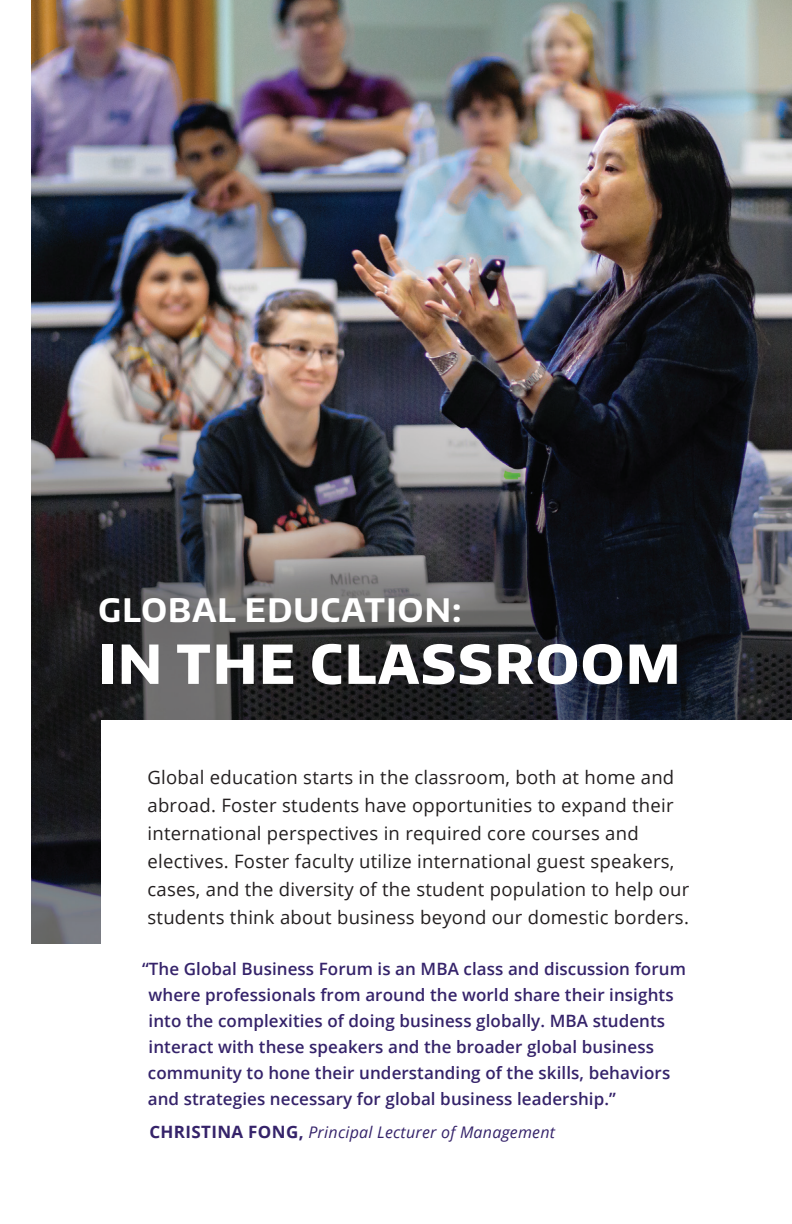
<style>
.page{position:relative;width:792px;height:1224px;background:#fff}
.page>*{position:absolute;margin:0;border:0;box-sizing:border-box;transform-origin:0 0}
.t1{font:800 53.2px "Encode Sans Normal";letter-spacing:.04em;color:#fff}
.t2{font:700 32.2px "Encode Sans Normal";letter-spacing:.04em;color:#fff}
.t3{font:18.4px/28px "Open Sans";letter-spacing:.015em;color:#231f20}
.t4{font:600 17px/26px "Open Sans";letter-spacing:.005em;color:#35236a}
.t5{font:italic 16px "Open Sans";letter-spacing:.015em;color:#35236a}
.s1{font-weight:700;font-style:normal;font-size:17px}
</style>
<div class="page">
<img style="left:31px;top:0;width:761px;height:943px">
<div style="left:102px;top:721px;width:690px;height:502px;background:#fff"></div>
<h2 class="t2" style="left:98px;top:589px;width:365px">GLOBAL EDUCATION:</h2>
<h1 class="t1" style="left:98px;top:629px;width:583px">IN THE CLASSROOM</h1>
<p class="t3" style="left:147px;top:763px;width:544px">Global education starts in the classroom, both at home and abroad. Foster students have opportunities to expand their international perspectives in required core courses and electives. Foster faculty utilize international guest speakers, cases, and the diversity of the student population to help our students think about business beyond our domestic borders.</p>
<p class="t4" style="left:148px;top:955px;width:540px;text-indent:-6px">“The Global Business Forum is an MBA class and discussion forum where professionals from around the world share their insights into the complexities of doing business globally. MBA students interact with these speakers and the broader global business community to hone their understanding of the skills, behaviors and strategies necessary for global business leadership.”</p>
<p class="t5" style="left:149px;top:1121px;width:407px"><span class="s1">CHRISTINA FONG,</span> Principal Lecturer of Management</p>
</div>
